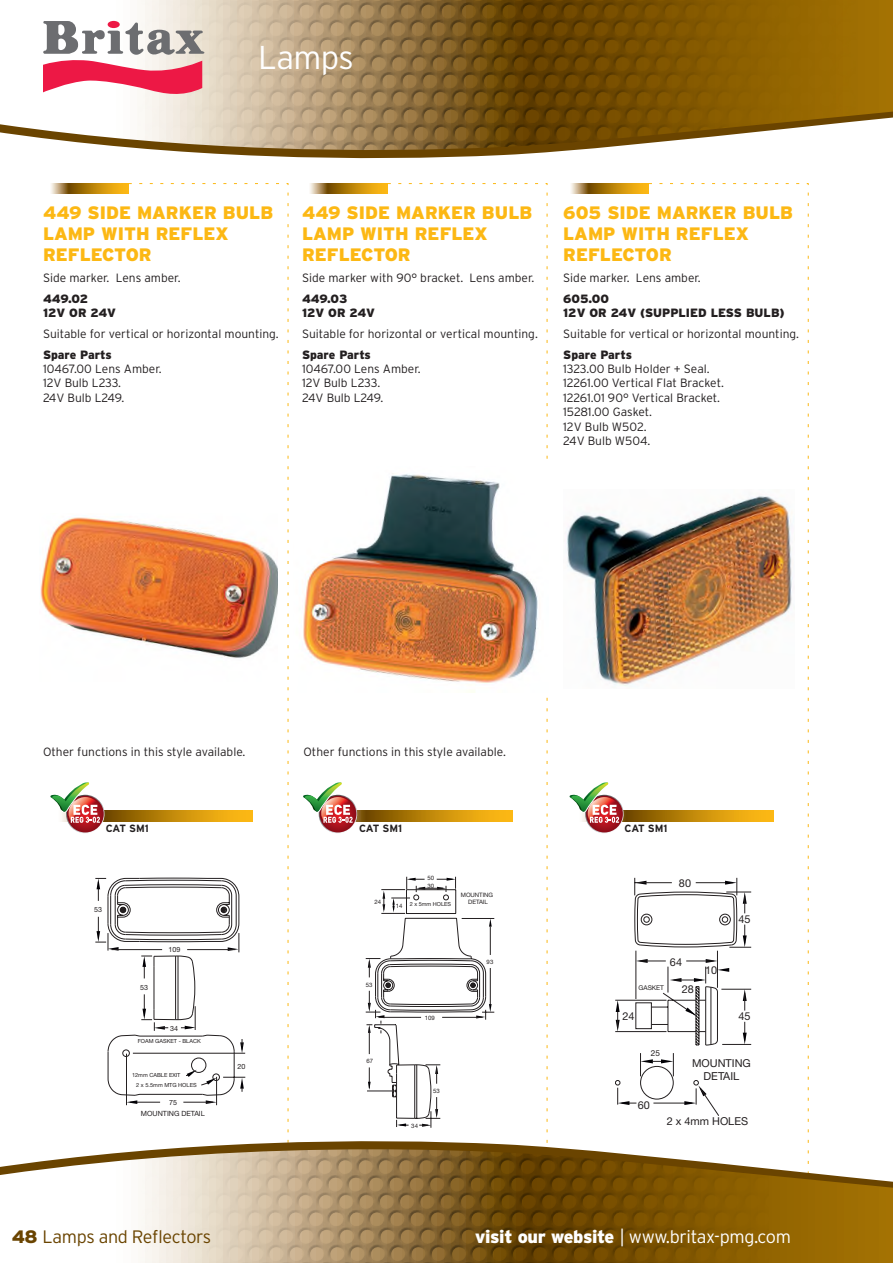
<style>
.page{position:relative;width:893px;height:1263px;background:#fff}
.page>*{position:absolute;margin:0;border:0;box-sizing:border-box;transform-origin:0 0}
.t1{font:300 33px "Interstate";letter-spacing:-.02em;color:#fff}
.t2{font:900 18px/21px "Interstate";color:#fcb814}
.t3{font:300 18px "Interstate";letter-spacing:-.02em;color:#fff}
.t4{font:300 18px "Interstate";letter-spacing:-.02em;color:#6a4400}
.t5{font:300 12px/14.4px "Interstate";color:#231f20}
.t6{font:900 12px/14.4px "Interstate";color:#231f20}
.t7{font:10.95px/13.2px "Helvetica Neue";color:#231f20;text-align:center}
.t8{font:700 10.5px "Interstate";letter-spacing:-.01em;color:#231f20}
.t9{font:8.25px "Helvetica Neue";color:#231f20}
.t10{font:7.2px "Helvetica Neue";color:#231f20}
.t11{font:6.6px "Helvetica Neue";color:#231f20}
.t12{font:6px "Helvetica Neue";color:#231f20}
.t13{font:5.55px "Helvetica Neue";color:#231f20}
.s1{font-size:6px}
.s2{font-weight:900}
</style>
<div class="page">
<svg style="left:51px;top:184px;width:68px;height:9px"></svg>
<svg style="left:310px;top:184px;width:68px;height:9px"></svg>
<svg style="left:571px;top:184px;width:68px;height:9px"></svg>
<svg style="left:119px;top:183px;width:170px;height:950px"></svg>
<svg style="left:378px;top:183px;width:170px;height:950px"></svg>
<svg style="left:639px;top:183px;width:170px;height:950px"></svg>
<svg style="left:205px;top:153px;width:331px;height:6px"></svg>
<img style="left:0;top:0;width:893px;height:151px">
<svg style="left:107px;top:810px;width:145px;height:11px;background:#c38a0a"></svg>
<svg style="left:360px;top:810px;width:153px;height:11px;background:#bf870a"></svg>
<svg style="left:626px;top:810px;width:147px;height:11px;background:#c1890a"></svg>
<svg style="left:43px;top:21px;width:161px;height:77px"></svg>
<svg style="left:50px;top:782px;width:57px;height:51px"></svg>
<svg style="left:303px;top:782px;width:57px;height:51px"></svg>
<img style="left:569px;top:782px;width:57px;height:51px">
<img style="left:40px;top:513px;width:238px;height:169px">
<svg style="left:95px;top:878px;width:150px;height:227px"></svg>
<hr style="left:112px;top:949px;width:50px;height:1px;background:#231f20">
<img style="left:303px;top:466px;width:245px;height:226px">
<svg style="left:366px;top:876px;width:128px;height:252px"></svg>
<img style="left:566px;top:489px;width:229px;height:200px">
<svg style="left:615px;top:878px;width:136px;height:238px"></svg>
<svg style="left:166px;top:1139px;width:643px;height:10px"></svg>
<svg style="left:768px;top:1150px;width:125px;height:113px"></svg>
<img style="left:0;top:1149px;width:768px;height:114px">
<h1 class="t1" style="left:258px;top:39px;width:97px">Lamps</h1>
<h2 class="t2" style="left:43px;top:202px;width:232px">449 SIDE MARKER BULB<br>LAMP WITH REFLEX<br>REFLECTOR</h2>
<p class="t5" style="left:43px;top:270px;width:139px">Side marker. Lens amber.</p>
<p class="t6" style="left:43px;top:291px;width:75px">449.02<br>12V OR 24V</p>
<p class="t5" style="left:43px;top:326px;width:237px">Suitable for vertical or horizontal mounting.</p>
<p class="t6" style="left:43px;top:347px;width:70px">Spare Parts</p>
<p class="t5" style="left:43px;top:361px;width:120px">10467.00 Lens Amber.<br>12V Bulb L233.<br>24V Bulb L249.</p>
<h2 class="t2" style="left:302px;top:202px;width:232px">449 SIDE MARKER BULB<br>LAMP WITH REFLEX<br>REFLECTOR</h2>
<p class="t5" style="left:302px;top:270px;width:234px">Side marker with 90° bracket. Lens amber.</p>
<p class="t6" style="left:302px;top:291px;width:75px">449.03<br>12V OR 24V</p>
<p class="t5" style="left:302px;top:326px;width:237px">Suitable for horizontal or vertical mounting.</p>
<p class="t6" style="left:302px;top:347px;width:70px">Spare Parts</p>
<p class="t5" style="left:302px;top:361px;width:120px">10467.00 Lens Amber.<br>12V Bulb L233.<br>24V Bulb L249.</p>
<h2 class="t2" style="left:563px;top:202px;width:231px">605 SIDE MARKER BULB<br>LAMP WITH REFLEX<br>REFLECTOR</h2>
<p class="t5" style="left:563px;top:270px;width:139px">Side marker. Lens amber.</p>
<p class="t6" style="left:563px;top:291px;width:223px">605.00<br>12V OR 24V (SUPPLIED LESS BULB)</p>
<p class="t5" style="left:563px;top:326px;width:237px">Suitable for vertical or horizontal mounting.</p>
<p class="t6" style="left:563px;top:347px;width:70px">Spare Parts</p>
<p class="t5" style="left:563px;top:361px;width:162px">1323.00 Bulb Holder + Seal.<br>12261.00 Vertical Flat Bracket.<br>12261.01 90° Vertical Bracket.<br>15281.00 Gasket.<br>12V Bulb W502.<br>24V Bulb W504.</p>
<p class="t5" style="left:43px;top:744px;width:204px">Other functions in this style available.</p>
<p class="t5" style="left:303px;top:744px;width:204px">Other functions in this style available.</p>
<p class="t8" style="left:106px;top:822px;width:45px">CAT SM1</p>
<p class="t8" style="left:359px;top:822px;width:45px">CAT SM1</p>
<p class="t8" style="left:624px;top:822px;width:45px">CAT SM1</p>
<p class="t10" style="left:94px;top:905px;width:9px">53</p>
<p class="t10" style="left:140px;top:983px;width:9px">53</p>
<p class="t10" style="left:169px;top:945px;width:13px">109</p>
<p class="t10" style="left:170px;top:1024px;width:9px">34</p>
<p class="t13" style="left:138px;top:1037px;width:65px">FOAM GASKET - BLACK</p>
<p class="t12" style="left:427px;top:875px;width:8px">50</p>
<p class="t12" style="left:427px;top:882px;width:8px">30</p>
<p class="t13" style="left:396px;top:901px;width:57px"><span class="s1">14</span> 2 x 5mm HOLES</p>
<p class="t12" style="left:461px;top:891px;width:34px">MOUNTING</p>
<p class="t12" style="left:374px;top:898px;width:8px">24</p>
<p class="t12" style="left:468px;top:899px;width:21px">DETAIL</p>
<p class="t7" style="left:679px;top:876px;width:14px">80</p>
<p class="t12" style="left:487px;top:958px;width:8px">93</p>
<p class="t7" style="left:670px;top:955px;width:14px">64</p>
<p class="t7" style="left:705px;top:963px;width:14px">10</p>
<p class="t12" style="left:366px;top:981px;width:8px">53</p>
<p class="t11" style="left:638px;top:984px;width:27px">GASKET</p>
<p class="t7" style="left:682px;top:982px;width:14px">28</p>
<p class="t12" style="left:425px;top:1014px;width:12px">109</p>
<p class="t7" style="left:622px;top:1009px;width:14px">24</p>
<p class="t9" style="left:651px;top:1048px;width:11px">25</p>
<p class="t7" style="left:738px;top:912px;width:14px">45</p>
<p class="t7" style="left:738px;top:1010px;width:14px">45</p>
<p class="t13" style="left:132px;top:1071px;width:50px">12mm CABLE EXIT</p>
<p class="t13" style="left:136px;top:1082px;width:62px">2 x 5.5mm MTG HOLES</p>
<p class="t10" style="left:169px;top:1098px;width:9px">75</p>
<p class="t10" style="left:141px;top:1109px;width:65px">MOUNTING DETAIL</p>
<p class="t10" style="left:237px;top:1062px;width:9px">20</p>
<p class="t12" style="left:366px;top:1057px;width:8px">67</p>
<p class="t12" style="left:411px;top:1122px;width:8px">34</p>
<p class="t12" style="left:433px;top:1087px;width:8px">53</p>
<p class="t7" style="left:638px;top:1098px;width:14px">60</p>
<p class="t7" style="left:692px;top:1056px;width:60px">MOUNTING<br>DETAIL</p>
<p class="t7" style="left:667px;top:1114px;width:83px">2 x 4mm HOLES</p>
<h2 class="t4" style="left:12px;top:1226px;width:201px"><span class="s2">48</span> Lamps and Reflectors</h2>
<h2 class="t3" style="left:475px;top:1226px;width:317px"><span class="s2">visit our website</span> | www.britax-pmg.com</h2>
</div>
